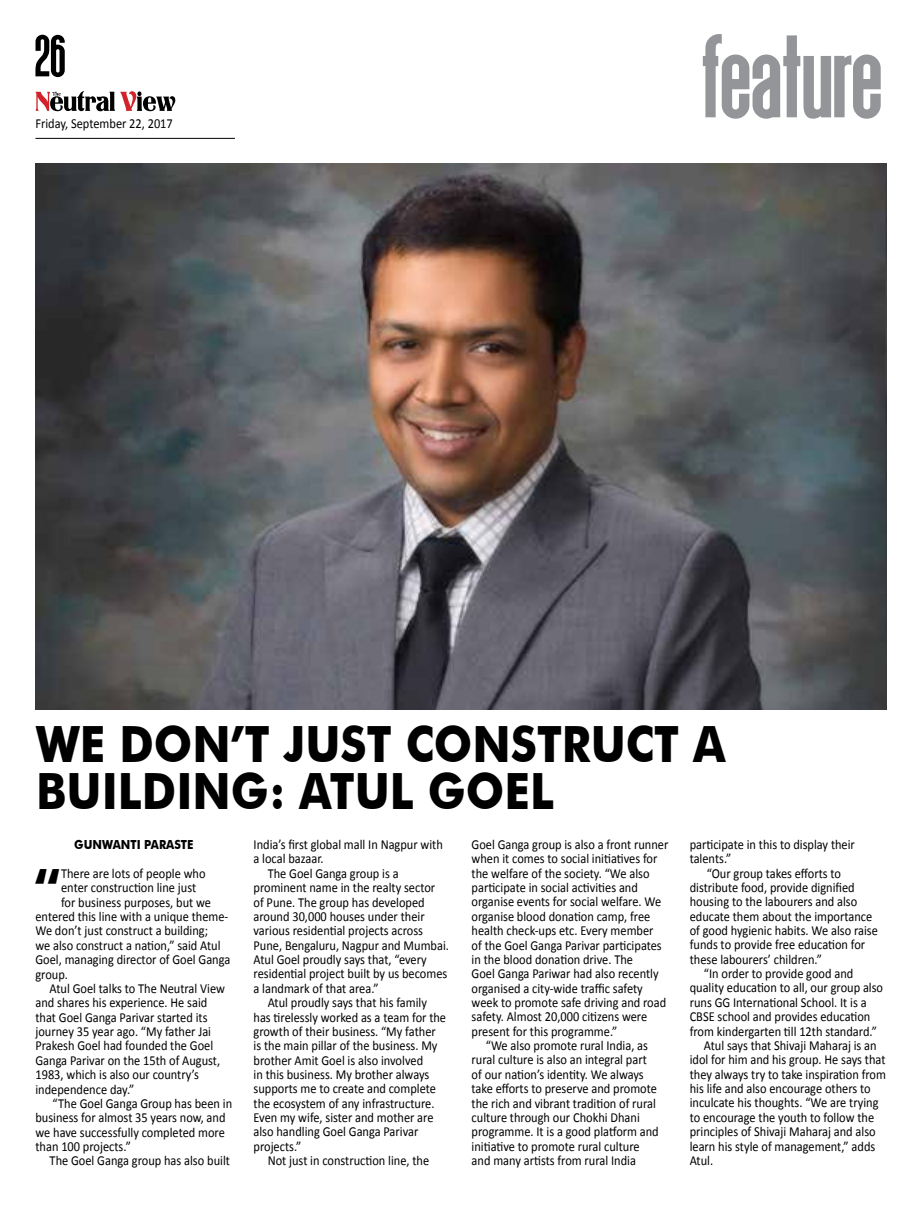
<style>
.page{position:relative;width:922px;height:1205px;background:#fff}
.page>*{position:absolute;margin:0;border:0;box-sizing:border-box;transform-origin:0 0}
.t1{font:125px "Deutschlander";color:#939598}
.t2{font:62.5px "Deutschlander";color:#000}
.t3{font:55.12px "Humanist 777 BT Black B";color:#000;scale:.9 1}
.t4{font:700 50px/47.5px "Futura BT";color:#000;scale:.9 1}
.t5{font:13.75px/14.4px "Calibri";color:#000;scale:.9 1}
.t6{font:700 12.5px "Futura BT";color:#000;scale:.9 1}
</style>
<div class="page">
<hr style="left:35px;top:138px;width:200px;height:1px;background:#000">
<svg style="left:35px;top:91px;width:140px;height:20px"></svg>
<img style="left:35px;top:163px;width:851px;height:546px">
<h2 class="t2" style="left:35px;top:24px;width:32px">26</h2>
<h1 class="t1" style="left:702px;top:12px;width:182px">feature</h1>
<p class="t5" style="left:35px;top:115px;width:154px">Friday, September 22, 2017</p>
<h3 class="t4" style="left:36px;top:720px;width:767px">WE DON’T JUST CONSTRUCT A<br>BUILDING: ATUL GOEL</h3>
<p class="t6" style="left:74px;top:837px;width:134px">GUNWANT I PARASTE</p>
<h3 class="t3" style="left:33px;top:852px;width:32px">“</h3>
<p class="t5" style="left:61px;top:866px;width:162px">There are lots of people who</p>
<p class="t5" style="left:61px;top:880px;width:152px">enter construction line just</p>
<p class="t5" style="left:61px;top:894px;width:168px">for business purposes, but we</p>
<p class="t5" style="left:35px;top:909px;width:216px">entered this line with a unique theme-</p>
<p class="t5" style="left:35px;top:923px;width:193px">We don’t just construct a building;</p>
<p class="t5" style="left:35px;top:937px;width:207px">we also construct a nation,” said Atul</p>
<p class="t5" style="left:35px;top:952px;width:218px">Goel, managing director of Goel Ganga</p>
<p class="t5" style="left:35px;top:966px;width:38px">group.</p>
<p class="t5" style="left:50px;top:981px;width:196px">Atul Goel talks to The Neutral View</p>
<p class="t5" style="left:35px;top:995px;width:192px">and shares his experience. He said</p>
<p class="t5" style="left:35px;top:1009px;width:193px">that Goel Ganga Parivar started its</p>
<p class="t5" style="left:35px;top:1024px;width:197px">journey 35 year ago. “My father Jai</p>
<p class="t5" style="left:35px;top:1038px;width:199px">Prakesh Goel had founded the Goel</p>
<p class="t5" style="left:35px;top:1052px;width:207px">Ganga Parivar on the 15th of August,</p>
<p class="t5" style="left:35px;top:1067px;width:183px">1983, which is also our country’s</p>
<p class="t5" style="left:35px;top:1081px;width:111px">independence day.”</p>
<p class="t5" style="left:52px;top:1095px;width:201px">“The Goel Ganga Group has been in</p>
<p class="t5" style="left:35px;top:1110px;width:213px">business for almost 35 years now, and</p>
<p class="t5" style="left:35px;top:1124px;width:212px">we have successfully completed more</p>
<p class="t5" style="left:35px;top:1139px;width:107px">than 100 projects.”</p>
<p class="t5" style="left:50px;top:1153px;width:202px">The Goel Ganga group has also built</p>
<p class="t5" style="left:253px;top:837px;width:212px">India’s first global mall In Nagpur with</p>
<p class="t5" style="left:253px;top:851px;width:79px">a local bazaar.</p>
<p class="t5" style="left:268px;top:865px;width:147px">The Goel Ganga group is a</p>
<p class="t5" style="left:253px;top:880px;width:203px">prominent name in the realty sector</p>
<p class="t5" style="left:253px;top:894px;width:192px">of Pune. The group has developed</p>
<p class="t5" style="left:253px;top:909px;width:191px">around 30,000 houses under their</p>
<p class="t5" style="left:253px;top:923px;width:190px">various residential projects across</p>
<p class="t5" style="left:253px;top:937px;width:218px">Pune, Bengaluru, Nagpur and Mumbai.</p>
<p class="t5" style="left:253px;top:952px;width:194px">Atul Goel proudly says that, “every</p>
<p class="t5" style="left:253px;top:966px;width:217px">residential project built by us becomes</p>
<p class="t5" style="left:253px;top:980px;width:140px">a landmark of that area.”</p>
<p class="t5" style="left:268px;top:995px;width:178px">Atul proudly says that his family</p>
<p class="t5" style="left:253px;top:1009px;width:215px">has tirelessly worked as a team for the</p>
<p class="t5" style="left:253px;top:1024px;width:204px">growth of their business. “My father</p>
<p class="t5" style="left:253px;top:1038px;width:206px">is the main pillar of the business. My</p>
<p class="t5" style="left:253px;top:1052px;width:190px">brother Amit Goel is also involved</p>
<p class="t5" style="left:253px;top:1067px;width:197px">in this business. My brother always</p>
<p class="t5" style="left:253px;top:1081px;width:204px">supports me to create and complete</p>
<p class="t5" style="left:253px;top:1095px;width:202px">the ecosystem of any infrastructure.</p>
<p class="t5" style="left:253px;top:1110px;width:201px">Even my wife, sister and mother are</p>
<p class="t5" style="left:253px;top:1124px;width:184px">also handling Goel Ganga Parivar</p>
<p class="t5" style="left:253px;top:1138px;width:55px">projects.”</p>
<p class="t5" style="left:268px;top:1153px;width:181px">Not just in construction line, the</p>
<p class="t5" style="left:471px;top:837px;width:220px">Goel Ganga group is also a front runner when it comes to social initiatives for the welfare of the society. “We also participate in social activities and organise events for social welfare. We organise blood donation camp, free health check-ups etc. Every member<br>of the Goel Ganga Parivar participates in the blood donation drive. The<br>Goel Ganga Pariwar had also recently organised a city-wide traffic safety week to promote safe driving and road safety. Almost 20,000 citizens were present for this programme.”</p>
<p class="t5" style="left:471px;top:1038px;width:209px;text-indent:14px">“We also promote rural India, as rural culture is also an integral part of our nation’s identity. We always take efforts to preserve and promote the rich and vibrant tradition of rural culture through our Chokhi Dhani programme. It is a good platform and initiative to promote rural culture and many artists from rural India</p>
<p class="t5" style="left:689px;top:836px;width:185px">participate in this to display their talents.”</p>
<p class="t5" style="left:706px;top:865px;width:151px">“Our group takes efforts to</p>
<p class="t5" style="left:689px;top:880px;width:185px">distribute food, provide dignified</p>
<p class="t5" style="left:689px;top:894px;width:188px">housing to the labourers and also</p>
<p class="t5" style="left:689px;top:908px;width:204px">educate them about the importance</p>
<p class="t5" style="left:689px;top:923px;width:210px">of good hygienic habits. We also raise</p>
<p class="t5" style="left:689px;top:937px;width:196px">funds to provide free education for</p>
<p class="t5" style="left:689px;top:951px;width:148px">these labourers’ children.”</p>
<p class="t5" style="left:703px;top:966px;width:167px">“In order to provide good and</p>
<p class="t5" style="left:689px;top:980px;width:216px">quality education to all, our group also</p>
<p class="t5" style="left:689px;top:995px;width:198px">runs GG International School. It is a</p>
<p class="t5" style="left:689px;top:1009px;width:202px">CBSE school and provides education</p>
<p class="t5" style="left:689px;top:1023px;width:209px">from kindergarten till 12th standard.”</p>
<p class="t5" style="left:703px;top:1038px;width:193px">Atul says that Shivaji Maharaj is an</p>
<p class="t5" style="left:689px;top:1052px;width:219px">idol for him and his group. He says that</p>
<p class="t5" style="left:689px;top:1066px;width:219px">they always try to take inspiration from</p>
<p class="t5" style="left:689px;top:1081px;width:202px">his life and also encourage others to</p>
<p class="t5" style="left:689px;top:1095px;width:211px">inculcate his thoughts. “We are trying</p>
<p class="t5" style="left:689px;top:1109px;width:206px">to encourage the youth to follow the</p>
<p class="t5" style="left:689px;top:1124px;width:208px">principles of Shivaji Maharaj and also</p>
<p class="t5" style="left:689px;top:1138px;width:208px">learn his style of management,” adds</p>
<p class="t5" style="left:689px;top:1153px;width:28px">Atul.</p>
</div>
